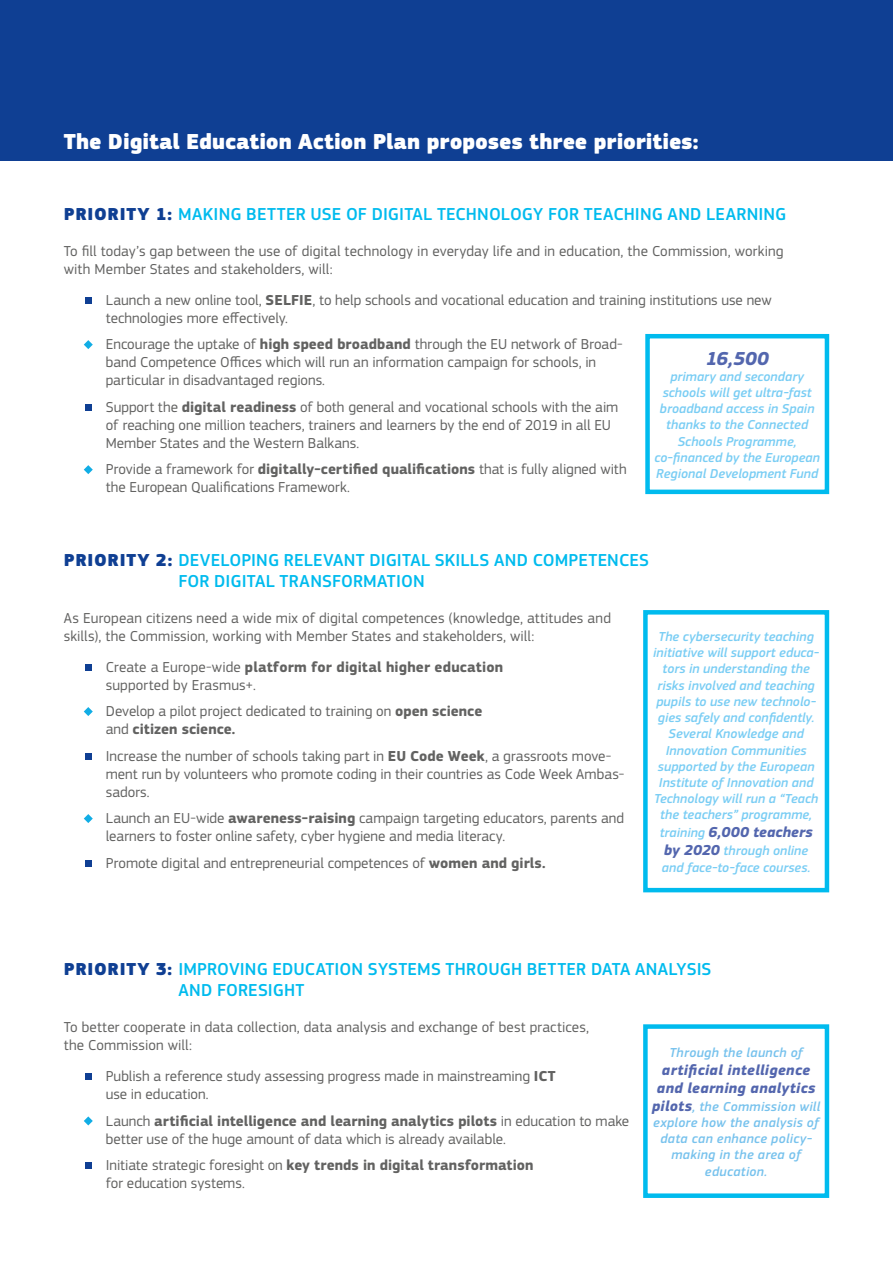
<style>
.page{position:relative;width:893px;height:1263px;background:#fff}
.page>*{position:absolute;margin:0;border:0;box-sizing:border-box;transform-origin:0 0}
.t1{font:900 22.5px "EC Square Sans Pro";letter-spacing:-.005em;color:#fff}
.t2{font:italic 700 19.5px "EC Square Sans Pro";color:#5366ae}
.t3{font:500 18px/21px "EC Square Sans Pro";letter-spacing:.01em;color:#0be}
.t4{font:15px/18px "EC Square Sans Pro";color:#626261}
.t5{font:italic 700 15px/18px "EC Square Sans Pro";letter-spacing:.02em;color:#5366ae;text-align:center}
.t6{font:italic 500 13.5px/16.2px "EC Square Sans Pro";letter-spacing:.005em;color:#79cdf4;text-align:center}
.t7{font:italic 500 13.5px/16.2px "EC Square Sans Pro";letter-spacing:.025em;color:#77c2ed;text-align:center}
.s1{font-weight:900;color:#0f3f93}
.s2{font-weight:700}
.s3{font-weight:500;font-size:13.5px;color:#79cdf4}
.s4{font-weight:700;font-size:15px;color:#5366ae}
</style>
<div class="page">
<div style="left:0;top:0;width:893px;height:161px;background:#0f3f93"></div>
<div style="left:85px;top:664px;width:6px;height:7px;background:#0f3f93"></div>
<svg style="left:84px;top:707px;width:9px;height:9px"></svg>
<div style="left:85px;top:753px;width:6px;height:7px;background:#0f3f93"></div>
<svg style="left:84px;top:814px;width:9px;height:9px"></svg>
<div style="left:85px;top:860px;width:6px;height:7px;background:#0f3f93"></div>
<svg style="left:85px;top:1074px;width:6px;height:6px"></svg>
<svg style="left:84px;top:1116px;width:9px;height:9px"></svg>
<svg style="left:85px;top:1163px;width:6px;height:6px"></svg>
<div style="left:85px;top:297px;width:6px;height:7px;background:#0f3f93"></div>
<svg style="left:84px;top:340px;width:9px;height:9px"></svg>
<div style="left:85px;top:404px;width:6px;height:7px;background:#0f3f93"></div>
<svg style="left:84px;top:465px;width:9px;height:9px"></svg>
<div style="left:645px;top:334px;width:184px;height:160px;border:4px solid #0be"></div>
<div style="left:643px;top:610px;width:186px;height:282px;border:4px solid #0be"></div>
<div style="left:643px;top:1024px;width:186px;height:174px;border:4px solid #0be"></div>
<h1 class="t1" style="left:64px;top:127px;width:636px">The Digital Education Action Plan proposes three priorities:</h1>
<p class="t3" style="left:64px;top:204px;width:724px"><span class="s1">PRIORITY 1:</span> MAKING BETTER USE OF DIGITAL TECHNOLOGY FOR TEACHING AND LEARNING</p>
<p class="t4" style="left:64px;top:242px;width:721px">To fill today’s gap between the use of digital technology in everyday life and in education, the Commission, working with Member States and stakeholders, will:</p>
<p class="t4" style="left:106px;top:291px;width:668px">Launch a new online tool, <span class="s2">SELFIE</span>, to help schools and vocational education and training institutions use new technologies more effectively.</p>
<p class="t4" style="left:106px;top:335px;width:518px">Encourage the uptake of <span class="s2">high speed broadband</span> through the EU network of Broad&shy;band Competence Offices which will run an information campaign for schools, in particular in disadvantaged regions.</p>
<p class="t4" style="left:106px;top:398px;width:514px">Support the <span class="s2">digital readiness</span> of both general and vocational schools with the aim of reaching one million teachers, trainers and learners by the end of 2019 in all EU<br>Member States and the Western Balkans.</p>
<p class="t4" style="left:106px;top:460px;width:522px">Provide a framework for <span class="s2">digitally-certified qualifications</span> that is fully aligned with the European Qualifications Framework.</p>
<h2 class="t2" style="left:706px;top:346px;width:65px">16,500</h2>
<p class="t6" style="left:654px;top:369px;width:167px">primary and secondary schools will get ultra-fast broadband access in Spain thanks to the Connected<br>Schools Programme, co-financed by the European<br>Regional Development Fund</p>
<p class="t3" style="left:178px;top:550px;width:472px;text-indent:-114px"><span class="s1">PRIORITY 2:</span> DEVELOPING RELEVANT DIGITAL SKILLS AND COMPETENCES<br>FOR DIGITAL TRANSFORMATION</p>
<p class="t4" style="left:64px;top:609px;width:549px">As European citizens need a wide mix of digital competences (knowledge, attitudes and skills), the Commission, working with Member States and stakeholders, will:</p>
<p class="t4" style="left:106px;top:658px;width:399px">Create a Europe-wide <span class="s2">platform for digital higher education </span>supported by Erasmus+.</p>
<p class="t4" style="left:106px;top:702px;width:378px">Develop a pilot project dedicated to training on <span class="s2">open science </span>and <span class="s2">citizen science.</span></p>
<p class="t4" style="left:106px;top:747px;width:520px">Increase the number of schools taking part in <span class="s2">EU Code Week</span>, a grassroots move&shy;ment run by volunteers who promote coding in their countries as Code Week Ambas&shy;sadors.</p>
<p class="t4" style="left:106px;top:809px;width:520px">Launch an EU-wide <span class="s2">awareness-raising</span> campaign targeting educators, parents and learners to foster online safety, cyber hygiene and media literacy.</p>
<p class="t4" style="left:106px;top:854px;width:441px">Promote digital and entrepreneurial competences of <span class="s2">women and girls.</span></p>
<p class="t6" style="left:653px;top:629px;width:167px">The cybersecurity teaching initiative will support educa&shy;tors in understanding the risks involved and teaching pupils to use new technolo&shy;gies safely and confidently.<br>Several Knowledge and<br>Innovation Communities supported by the European<br>Institute of Innovation and<br>Technology will run a “Teach the teachers” programme,</p>
<p class="t5" style="left:660px;top:824px;width:154px"><span class="s3">training</span> 6,000 teachers</p>
<p class="t6" style="left:662px;top:843px;width:150px;text-align:left"><span class="s4">by 2020</span> through online and face-to-face courses.</p>
<p class="t3" style="left:178px;top:959px;width:535px;text-indent:-114px"><span class="s1">PRIORITY 3:</span> IMPROVING EDUCATION SYSTEMS THROUGH BETTER DATA ANALYSIS<br>AND FORESIGHT</p>
<p class="t4" style="left:64px;top:1018px;width:527px">To better cooperate in data collection, data analysis and exchange of best practices, the Commission will:</p>
<p class="t4" style="left:106px;top:1067px;width:451px">Publish a reference study assessing progress made in mainstreaming <span class="s2">ICT </span>use in education.</p>
<p class="t4" style="left:106px;top:1112px;width:525px">Launch <span class="s2">artificial intelligence and learning analytics pilots</span> in education to make better use of the huge amount of data which is already available.</p>
<p class="t4" style="left:106px;top:1156px;width:429px">Initiate strategic foresight on <span class="s2">key trends in digital transformation </span>for education systems.</p>
<p class="t7" style="left:669px;top:1044px;width:135px">Through the launch of</p>
<p class="t5" style="left:657px;top:1061px;width:160px">artificial intelligence and learning analytics</p>
<p class="t7" style="left:652px;top:1098px;width:170px"><span class="s4">pilots</span>, the Commission will explore how the analysis of data can enhance policy&shy;making in the area of education.</p>
</div>
